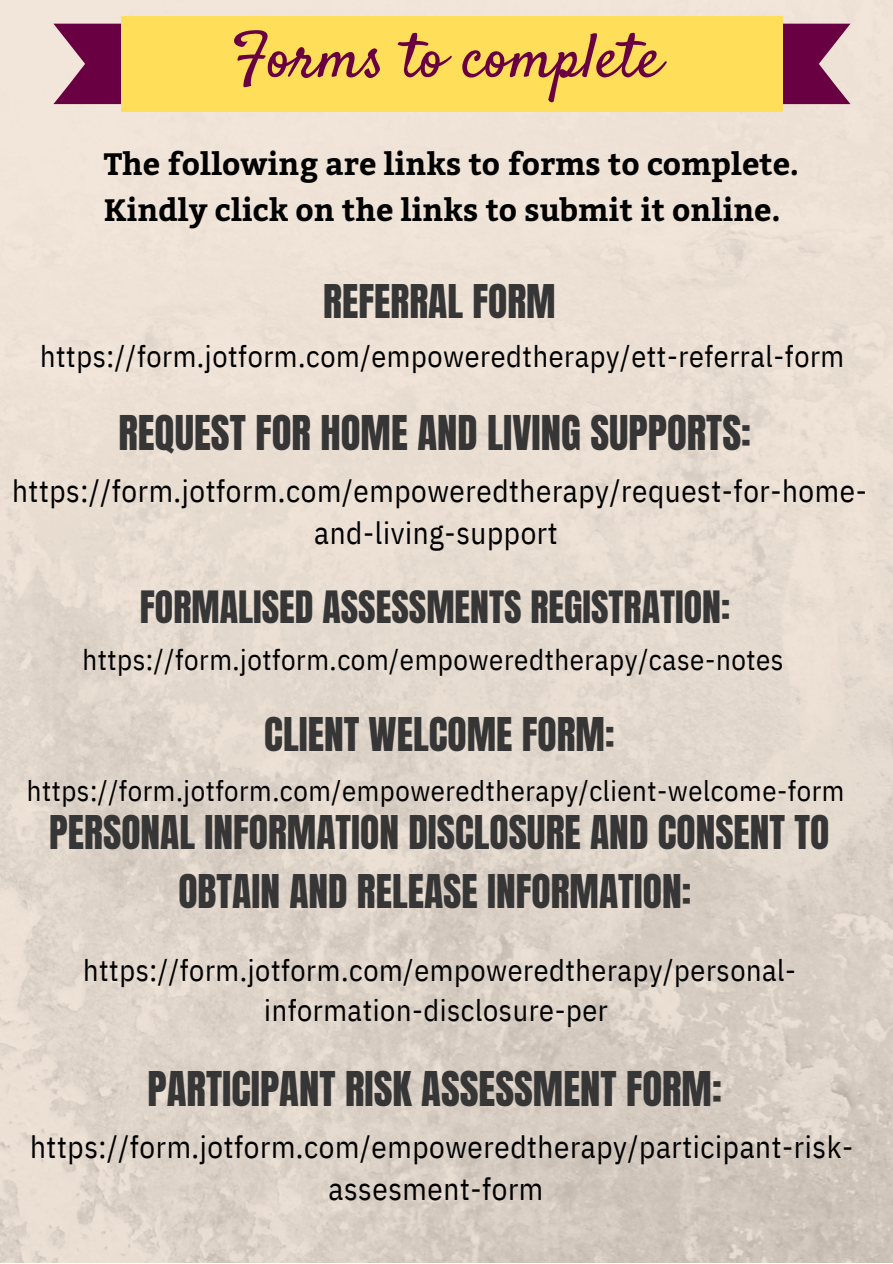
<style>
.page{position:relative;width:893px;height:1264px;background:#fff}
.page>*{position:absolute;margin:0;border:0;box-sizing:border-box;transform-origin:0 0}
.t1{font:62.4px "Satisfy";color:#680041}
.t2{font:40.8px "Anton";color:#363636}
.t3{font:39.6px "Anton";color:#363636}
.t4{font:37.95px "Anton";color:#363636}
.t5{font:30.9px/42.8px "IBM Plex Sans Cond";letter-spacing:.02em;color:#000;text-align:center}
.t6{font:700 30.9px/46px "Bitter";color:#000}
.t7{font:30px/40.5px "IBM Plex Sans Cond";letter-spacing:.02em;color:#000;text-align:center}
.t8{font:28.8px "IBM Plex Sans Cond";letter-spacing:.02em;color:#000}
.t9{font:28.65px "IBM Plex Sans Cond";letter-spacing:.02em;color:#000}
</style>
<div class="page">
<img style="left:0;top:0;width:892px;height:1262px">
<svg style="left:53px;top:24px;width:797px;height:80px;background:#8a3864"></svg>
<div style="left:121px;top:16px;width:661px;height:96px;background:#ffde59"></div>
<p class="t1" style="left:231px;top:18px;width:432px">Forms to complete</p>
<p class="t6" style="left:104px;top:139px;width:697px">The following are links to forms to complete.<br>Kindly click on the links to submit it online.</p>
<p class="t3" style="left:323px;top:273px;width:234px">REFERRAL FORM</p>
<p class="t7" style="left:40px;top:335px;width:805px">https://form.jotform.com/empoweredtherapy/ett-referral-form</p>
<p class="t2" style="left:118px;top:403px;width:634px">REQUEST FOR HOME AND LIVING SUPPORTS:</p>
<p class="t5" style="left:12px;top:468px;width:856px">https://form.jotform.com/empoweredtherapy/request-for-home&shy;and-living-support</p>
<p class="t4" style="left:140px;top:579px;width:592px">FORMALISED ASSESSMENTS REGISTRATION:</p>
<p class="t8" style="left:82px;top:640px;width:702px">https://form.jotform.com/empoweredtherapy/case-notes</p>
<p class="t3" style="left:264px;top:706px;width:352px">CLIENT WELCOME FORM:</p>
<p class="t9" style="left:27px;top:771px;width:819px">https://form.jotform.com/empoweredtherapy/client-welcome-form</p>
<p class="t3" style="left:49px;top:804px;width:781px">PERSONAL INFORMATION DISCLOSURE AND CONSENT TO</p>
<p class="t3" style="left:178px;top:862px;width:514px">OBTAIN AND RELEASE INFORMATION:</p>
<p class="t7" style="left:83px;top:949px;width:714px">https://form.jotform.com/empoweredtherapy/personal&shy;information-disclosure-per</p>
<p class="t2" style="left:148px;top:1059px;width:575px">PARTICIPANT RISK ASSESSMENT FORM:</p>
<p class="t5" style="left:30px;top:1124px;width:824px">https://form.jotform.com/empoweredtherapy/participant-risk&shy;assesment-form</p>
</div>
